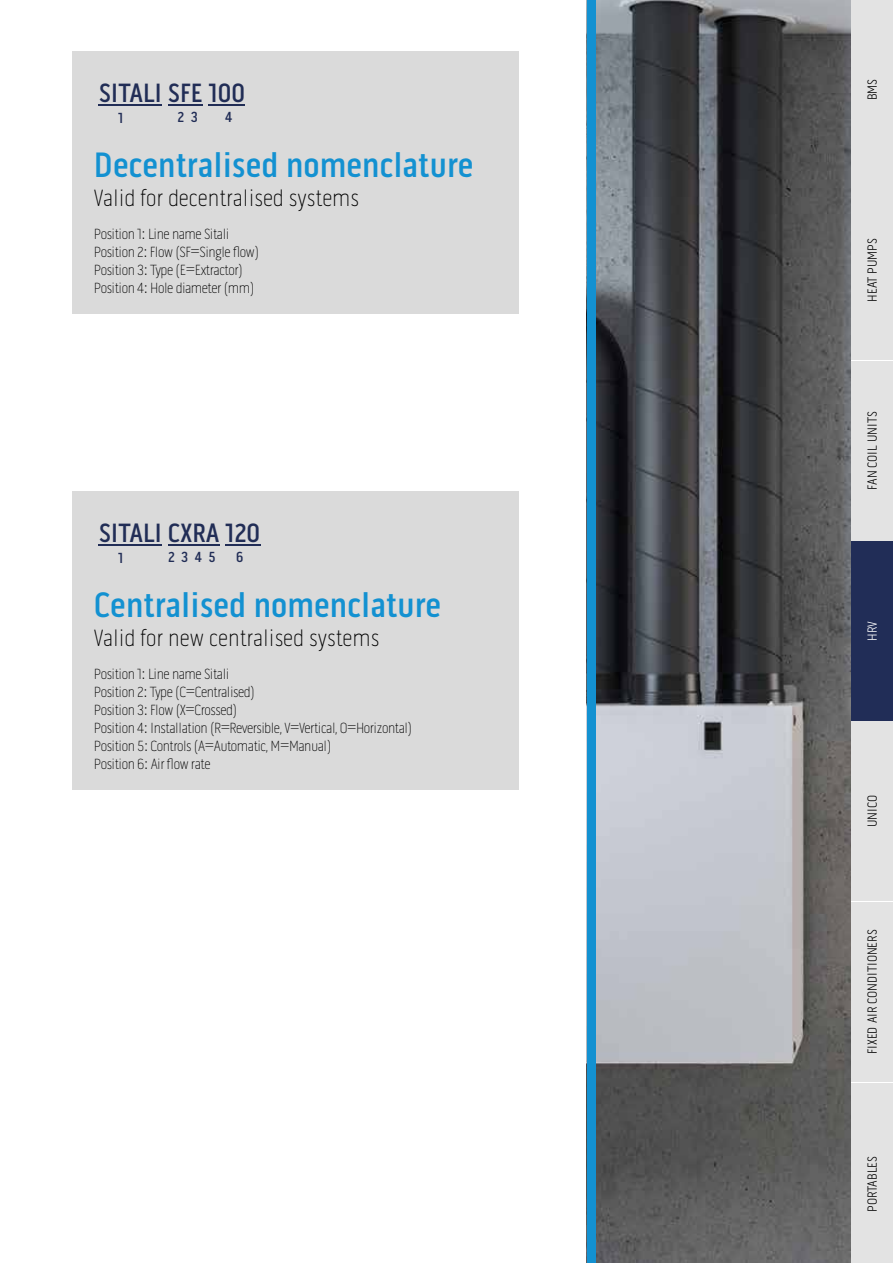
<style>
.page{position:relative;width:893px;height:1263px;background:#fff}
.page>*{position:absolute;margin:0;border:0;box-sizing:border-box;transform-origin:0 0}
.t1{font:500 36px "Pill Gothic 300 mg";color:#1391d1}
.t2{font:500 27px "Pill Gothic 300 mg";color:#212d56}
.t3{font:100 24px "Pill Gothic 300 mg";color:#000}
.t4{font:100 15px/18px "Pill Gothic 300 mg";letter-spacing:-.03em;color:#000}
.t5{font:500 15px "Pill Gothic 300 mg";color:#212d56}
.t6{font:300 13.5px "Pill Gothic 300 mg";color:#000}
.t7{font:300 13.5px "Pill Gothic 300 mg";color:#fff}
</style>
<div class="page">
<div style="left:850px;top:180px;width:43px;height:180px;background:#e3e3e3"></div>
<div style="left:850px;top:722px;width:43px;height:179px;background:#e3e3e3"></div>
<div style="left:850px;top:361px;width:43px;height:179px;background:#e3e3e3"></div>
<div style="left:850px;top:902px;width:43px;height:179px;background:#e3e3e3"></div>
<div style="left:850px;top:541px;width:43px;height:180px;background:#212d57"></div>
<div style="left:850px;top:1084px;width:43px;height:179px;background:#e3e3e3"></div>
<div style="left:850px;top:0;width:43px;height:179px;background:#e3e3e3"></div>
<img style="left:595px;top:0;width:255px;height:1263px">
<div style="left:72px;top:51px;width:447px;height:263px;background:#dadada"></div>
<div style="left:72px;top:491px;width:447px;height:299px;background:#dadada"></div>
<hr style="left:99px;top:104px;width:63px;height:1px;background:#212d56">
<hr style="left:168px;top:104px;width:35px;height:1px;background:#212d56">
<hr style="left:209px;top:104px;width:36px;height:1px;background:#212d56">
<hr style="left:99px;top:544px;width:63px;height:2px;background:#212d56">
<hr style="left:168px;top:544px;width:52px;height:2px;background:#212d56">
<hr style="left:225px;top:544px;width:35px;height:2px;background:#212d56">
<div style="left:587px;top:0;width:8px;height:1263px;background:#1391d1"></div>
<h2 class="t2" style="left:99px;top:77px;width:148px">SITALI SFE 100</h2>
<p class="t5" style="left:118px;top:109px;width:7px">1</p>
<p class="t5" style="left:178px;top:108px;width:22px">2 3</p>
<p class="t5" style="left:225px;top:108px;width:9px">4</p>
<h1 class="t1" style="left:94px;top:144px;width:381px">Decentralised nomenclature</h1>
<h3 class="t3" style="left:94px;top:184px;width:267px">Valid for decentralised systems</h3>
<p class="t4" style="left:94px;top:225px;width:167px">Position 1: Line name Sitali<br>Position 2: Flow (SF=Single flow)<br>Position 3: Type (E=Extractor)<br>Position 4: Hole diameter (mm)</p>
<h2 class="t2" style="left:99px;top:517px;width:163px">SITALI CXRA 120</h2>
<p class="t5" style="left:118px;top:549px;width:7px">1</p>
<p class="t5" style="left:168px;top:548px;width:49px">2345</p>
<p class="t5" style="left:236px;top:548px;width:9px">6</p>
<h1 class="t1" style="left:94px;top:584px;width:349px">Centralised nomenclature</h1>
<h3 class="t3" style="left:94px;top:624px;width:287px">Valid for new centralised systems</h3>
<p class="t4" style="left:94px;top:665px;width:320px">Position 1: Line name Sitali<br>Position 2: Type (C=Centralised)<br>Position 3: Flow (X=Crossed)<br>Position 4: Installation (R=Reversible, V=Vertical, O=Horizontal)<br>Position 5: Controls (A=Automatic, M=Manual)<br>Position 6: Air flow rate</p>
<p class="t6" style="left:864px;top:100px;width:23px;rotate:-90deg">BMS</p>
<p class="t6" style="left:864px;top:302px;width:65px;rotate:-90deg">HEAT PUMPS</p>
<p class="t6" style="left:864px;top:490px;width:80px;rotate:-90deg">FAN COIL UNITS</p>
<p class="t7" style="left:864px;top:641px;width:21px;rotate:-90deg">HRV</p>
<p class="t6" style="left:864px;top:827px;width:34px;rotate:-90deg">UNICO</p>
<p class="t6" style="left:864px;top:1054px;width:126px;rotate:-90deg">FIXED AIR CONDITIONERS</p>
<p class="t6" style="left:864px;top:1212px;width:57px;rotate:-90deg">PORTABLES</p>
</div>
